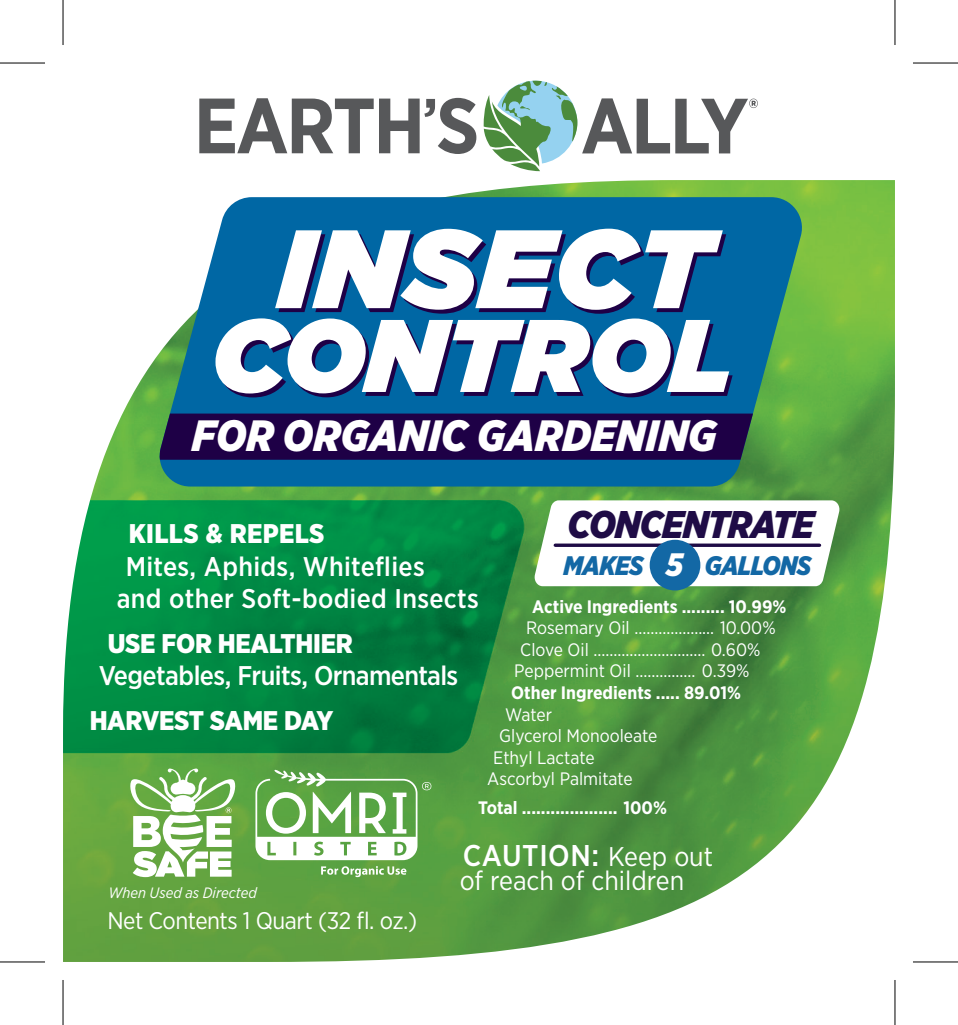
<style>
.page{position:relative;width:958px;height:1025px;background:#fff}
.page>*{position:absolute;margin:0;border:0;box-sizing:border-box;transform-origin:0 0}
.t1{font:italic 900 111px "Gotham";letter-spacing:.02em;color:#fff}
.t2{font:italic 900 102.9px "Gotham";color:#fff}
.t3{font:italic 900 43.8px "Gotham Narrow";color:#fff}
.t4{font:italic 900 38.7px "Gotham Narrow";letter-spacing:-.03em;color:#1f0c46}
.t5{font:italic 900 32.4px "Gotham Narrow";color:#fff}
.t6{font:500 30px "Gotham Narrow";letter-spacing:.02em;color:#fff}
.t7{font:500 27px/32.4px "Gotham Narrow";letter-spacing:.01em;color:#fff}
.t8{font:500 27px/32.4px "Gotham Narrow";letter-spacing:-.025em;color:#fff}
.t9{font:27px "Gotham Narrow";color:#fff}
.t10{font:900 27px "Gotham Narrow";letter-spacing:-.01em;color:#fff}
.t11{font:italic 900 26.7px "Gotham Narrow";letter-spacing:-.03em;color:#1368a5}
.t12{font:24px "Gotham Narrow";letter-spacing:-.02em;color:#fff}
.t13{font:18px/21.6px "Gotham Narrow";color:#fff}
.t14{font:700 18px "Gotham Narrow";color:#fff}
.t15{font:italic 15px "Gotham Narrow";color:#fff}
.s1{font-weight:900}
.s2{font-weight:400;font-size:27px}
</style>
<div class="page">
<img style="left:63px;top:180px;width:832px;height:782px">
<svg style="left:199px;top:98px;width:277px;height:56px"></svg>
<svg style="left:483px;top:81px;width:274px;height:90px"></svg>
<svg style="left:321px;top:866px;width:85px;height:11px"></svg>
<svg style="left:422px;top:782px;width:9px;height:8px"></svg>
<svg style="left:423px;top:782px;width:8px;height:7px"></svg>
<svg style="left:425px;top:784px;width:3px;height:4px"></svg>
<svg style="left:255px;top:770px;width:162px;height:90px"></svg>
<svg style="left:533px;top:500px;width:307px;height:86px"></svg>
<svg style="left:555px;top:543px;width:264px;height:4px"></svg>
<div style="left:649px;top:540px;width:51px;height:50px;background:#1368a5;border-radius:50%"></div>
<svg style="left:130px;top:768px;width:105px;height:109px"></svg>
<svg style="left:158px;top:197px;width:648px;height:289px;background:#1373a0"></svg>
<div style="left:159px;top:413px;width:594px;height:47px;background:#1e0046"></div>
<hr style="left:0;top:62px;width:45px;height:2px;background:#000">
<hr style="left:913px;top:62px;width:45px;height:2px;background:#000">
<hr style="left:0;top:961px;width:45px;height:1px;background:#000">
<hr style="left:913px;top:961px;width:45px;height:1px;background:#000">
<hr style="left:62px;top:0;width:2px;height:45px;background:#000">
<hr style="left:62px;top:980px;width:2px;height:45px;background:#000">
<hr style="left:894px;top:0;width:1px;height:45px;background:#000">
<hr style="left:894px;top:980px;width:1px;height:45px;background:#000">
<p class="t1" style="left:279px;top:204px;width:434px">INSECT</p>
<p class="t2" style="left:212px;top:296px;width:522px">CONTROL</p>
<p class="t3" style="left:192px;top:407px;width:526px">FOR ORGANIC GARDENING</p>
<p class="t4" style="left:567px;top:498px;width:248px">CONCENTRATE</p>
<p class="t11" style="left:563px;top:547px;width:82px">MAKES</p>
<p class="t11" style="left:704px;top:547px;width:108px">GALLONS</p>
<p class="t7" style="left:126px;top:517px;width:300px"><span class="s1">KILLS &amp; REPELS<br></span>Mites, Aphids, Whiteflies</p>
<p class="t7" style="left:117px;top:582px;width:364px">and other Soft-bodied Insects</p>
<p class="t8" style="left:99px;top:627px;width:361px;text-indent:9px"><span class="s1">USE FOR HEALTHIER<br></span>Vegetables, Fruits, Ornamentals</p>
<p class="t10" style="left:90px;top:703px;width:245px">HARVEST SAME DAY</p>
<p class="t5" style="left:666px;top:543px;width:19px">5</p>
<p class="t14" style="left:532px;top:594px;width:256px">Active Ingredients ......... 10.99%</p>
<p class="t13" style="left:526px;top:616px;width:251px">Rosemary Oil .................... 10.00%</p>
<p class="t13" style="left:520px;top:638px;width:242px">Clove Oil ............................ 0.60%</p>
<p class="t13" style="left:514px;top:660px;width:237px">Peppermint Oil ............... 0.39%</p>
<p class="t14" style="left:511px;top:681px;width:231px">Other Ingredients ..... 89.01%</p>
<p class="t13" style="left:499px;top:703px;width:160px;text-indent:6px">Water<br>Glycerol Monooleate</p>
<p class="t13" style="left:493px;top:746px;width:103px">Ethyl Lactate</p>
<p class="t13" style="left:487px;top:768px;width:147px">Ascorbyl Palmitate</p>
<p class="t14" style="left:478px;top:796px;width:190px">Total .................... 100%</p>
<p class="t6" style="left:462px;top:836px;width:252px">CAUTION: <span class="s2">Keep out</span></p>
<p class="t9" style="left:459px;top:863px;width:226px">of reach of children</p>
<p class="t15" style="left:108px;top:883px;width:150px">When Used as Directed</p>
<p class="t12" style="left:107px;top:905px;width:311px">Net Contents 1 Quart (32 fl. oz.)</p>
</div>
